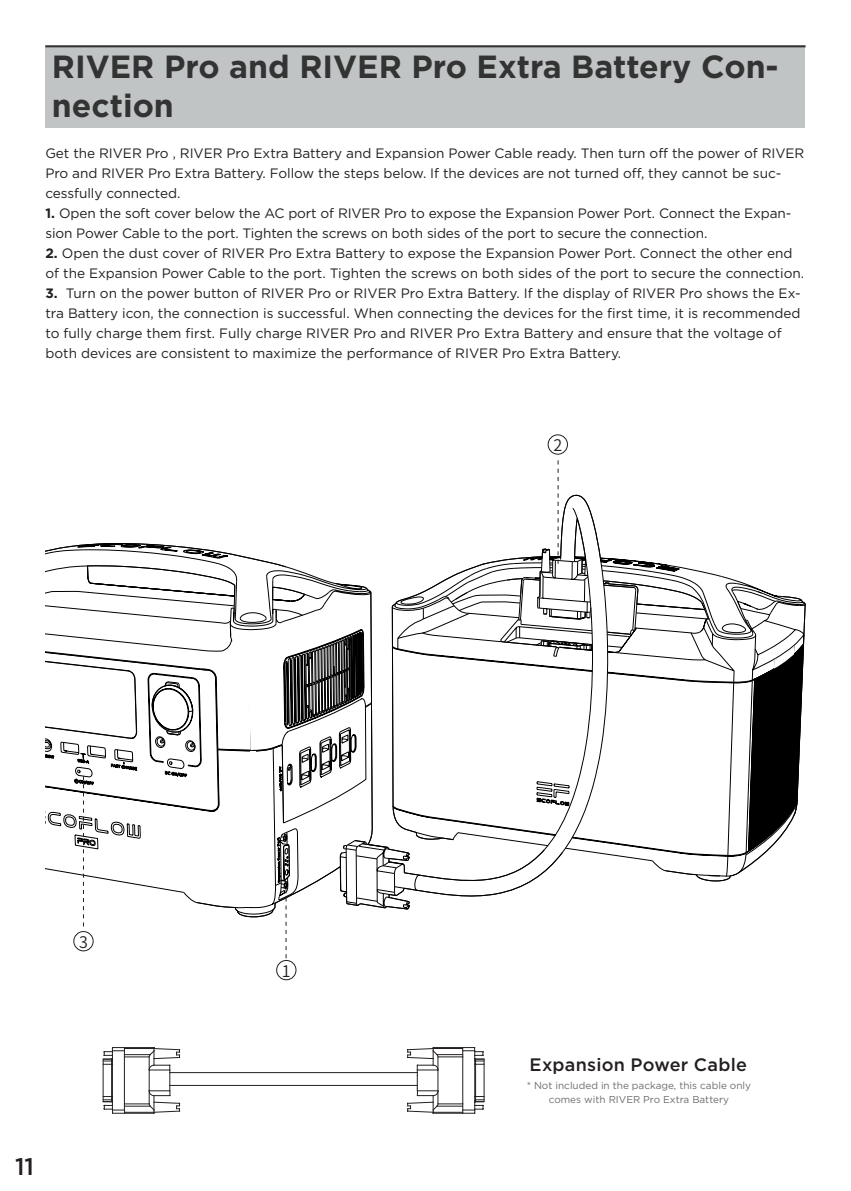
<style>
.page{position:relative;width:851px;height:1191px;background:#fff}
.page>*{position:absolute;margin:0;border:0;box-sizing:border-box;transform-origin:0 0}
.t1{font:700 32px/38.4px "Gotham";color:#333334}
.t2{font:500 24px "Gotham";color:#231f20}
.t3{font:500 18px "Gotham";letter-spacing:.015em;color:#231f20}
.t4{font:16px "Source Han Sans CN";color:#231f20}
.t5{font:13.6px/20px "Gotham";letter-spacing:-.005em;color:#231f20}
.t6{font:10px/14px "Gotham";color:#6c6d70;text-align:center}
.s1{font-weight:700}
</style>
<div class="page">
<hr style="left:170px;top:1085px;width:247px;height:1px;background:#231f20">
<hr style="left:170px;top:1072px;width:247px;height:1px;background:#231f20">
<svg style="left:103px;top:1047px;width:77px;height:66px"></svg>
<svg style="left:407px;top:1047px;width:77px;height:66px"></svg>
<div style="left:45px;top:45px;width:760px;height:83px;background:#c1c4c5"></div>
<svg style="left:77px;top:543px;width:508px;height:365px"></svg>
<svg style="left:287px;top:548px;width:476px;height:328px"></svg>
<svg style="left:45px;top:556px;width:760px;height:231px"></svg>
<div style="left:276px;top:960px;width:20px;height:20px;border:1px solid #231f20;border-radius:50%"></div>
<div style="left:547px;top:434px;width:20px;height:20px;border:1px solid #231f20;border-radius:50%"></div>
<div style="left:73px;top:931px;width:20px;height:20px;border:1px solid #231f20;border-radius:50%"></div>
<svg style="left:286px;top:889px;width:1px;height:69px"></svg>
<svg style="left:557px;top:460px;width:1px;height:104px"></svg>
<svg style="left:45px;top:750px;width:157px;height:176px"></svg>
<svg style="left:745px;top:642px;width:58px;height:213px"></svg>
<svg style="left:232px;top:637px;width:21px;height:113px"></svg>
<div style="left:250px;top:751px;width:6px;height:153px;background:#fff"></div>
<div style="left:250px;top:893px;width:5px;height:14px;background:#fff"></div>
<hr style="left:45px;top:45px;width:760px;height:2px;background:#333334">
<div style="left:149px;top:791px;width:20px;height:7px;background:#fff"></div>
<div style="left:197px;top:797px;width:9px;height:5px;background:#fff"></div>
<p class="t1" style="left:52px;top:47px;width:728px">RIVER Pro and RIVER Pro Extra Battery Con&shy;nection</p>
<p class="t5" style="left:45px;top:143px;width:760px">Get the RIVER Pro , RIVER Pro Extra Battery and Expansion Power Cable ready. Then turn off the power of RIVER<br>Pro and RIVER Pro Extra Battery. Follow the steps below. If the devices are not turned off, they cannot be suc&shy;cessfully connected.</p>
<p class="t5" style="left:45px;top:203px;width:747px"><span class="s1">1.</span> Open the soft cover below the AC port of RIVER Pro to expose the Expansion Power Port. Connect the Expan&shy;sion Power Cable to the port. Tighten the screws on both sides of the port to secure the connection.</p>
<p class="t5" style="left:45px;top:243px;width:760px"><span class="s1">2.</span> Open the dust cover of RIVER Pro Extra Battery to expose the Expansion Power Port. Connect the other end of the Expansion Power Cable to the port. Tighten the screws on both sides of the port to secure the connection.</p>
<p class="t5" style="left:45px;top:283px;width:756px"><span class="s1">3.</span> Turn on the power button of RIVER Pro or RIVER Pro Extra Battery. If the display of RIVER Pro shows the Ex&shy;tra Battery icon, the connection is successful. When connecting the devices for the first time, it is recommended to fully charge them first. Fully charge RIVER Pro and RIVER Pro Extra Battery and ensure that the voltage of both devices are consistent to maximize the performance of RIVER Pro Extra Battery.</p>
<p class="t4" style="left:553px;top:436px;width:10px">2</p>
<p class="t4" style="left:79px;top:932px;width:10px">3</p>
<h2 class="t2" style="left:15px;top:1150px;width:21px">11</h2>
<p class="t4" style="left:282px;top:961px;width:10px">1</p>
<p class="t3" style="left:529px;top:1052px;width:219px">Expansion Power Cable</p>
<p class="t6" style="left:526px;top:1078px;width:226px">* Not included in the package, this cable only comes with RIVER Pro Extra Battery</p>
</div>
